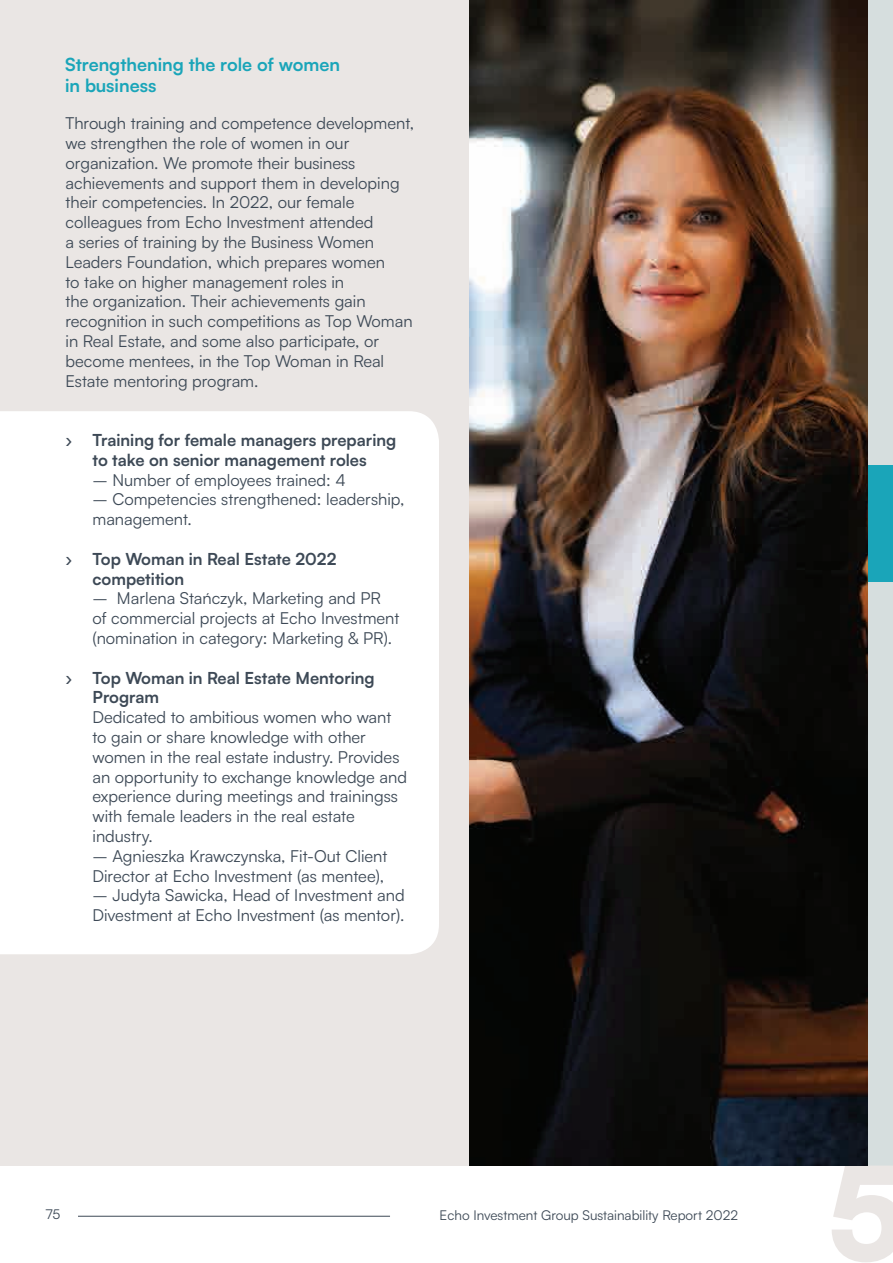
<style>
.page{position:relative;width:893px;height:1263px;background:#fff}
.page>*{position:absolute;margin:0;border:0;box-sizing:border-box;transform-origin:0 0}
.t1{font:700 18px/21.6px "Satoshi";color:#1aa5b9}
.t2{font:16.5px/19.8px "Satoshi";color:#3d4956}
.t3{font:700 16.5px/19.8px "Satoshi";color:#3d4956}
.t4{font:13.5px "Satoshi";color:#3d4956}
.s1{font-weight:500}
</style>
<div class="page">
<div style="left:0;top:0;width:867px;height:1165px;background:#eae6e4"></div>
<hr style="left:78px;top:1216px;width:312px;height:1px;background:#3d4956">
<div style="left:867px;top:0;width:26px;height:1168px;background:#d6dede"></div>
<svg style="left:832px;top:1165px;width:61px;height:97px"></svg>
<div style="left:867px;top:465px;width:26px;height:116px;background:#1aa5b9"></div>
<div style="left:0;top:411px;width:439px;height:543px;background:#fff"></div>
<img style="left:470px;top:0;width:397px;height:1165px">
<p class="t1" style="left:65px;top:52px;width:276px">Strengthening the role of women in business</p>
<p class="t2" style="left:65px;top:113px;width:350px">Through training and competence development, we strengthen the role of women in our organization. We promote their business achievements and support them in developing their competencies. In 2022, our female colleagues from Echo Investment attended<br>a series of training by the Business Women Leaders Foundation, which prepares women<br>to take on higher management roles in<br>the organization. Their achievements gain recognition in such competitions as Top Woman in Real Estate, and some also participate, or become mentees, in the Top Woman in Real Estate mentoring program.</p>
<p class="t3" style="left:65px;top:429px;width:332px;text-align:center"><span class="s1">›</span> Training for female managers preparing to take on senior management roles</p>
<p class="t2" style="left:92px;top:469px;width:255px">– Number of employees trained: 4</p>
<p class="t2" style="left:92px;top:489px;width:313px">– Competencies strengthened: leadership, management.</p>
<p class="t3" style="left:92px;top:548px;width:245px;text-indent:-27px"><span class="s1">›</span> Top Woman in Real Estate 2022 competition</p>
<p class="t2" style="left:92px;top:588px;width:308px">– Marlena Stańczyk, Marketing and PR<br>of commercial projects at Echo Investment (nomination in category: Marketing &amp; PR).</p>
<p class="t3" style="left:92px;top:667px;width:284px;text-indent:-27px"><span class="s1">›</span> Top Woman in Real Estate Mentoring<br>Program</p>
<p class="t2" style="left:92px;top:707px;width:316px">Dedicated to ambitious women who want to gain or share knowledge with other women in the real estate industry. Provides an opportunity to exchange knowledge and experience during meetings and trainingss with female leaders in the real estate industry.</p>
<p class="t2" style="left:92px;top:845px;width:296px">– Agnieszka Krawczynska, Fit-Out Client<br>Director at Echo Investment (as mentee),</p>
<p class="t2" style="left:92px;top:885px;width:314px">– Judyta Sawicka, Head of Investment and<br>Divestment at Echo Investment (as mentor).</p>
<p class="t4" style="left:46px;top:1205px;width:16px">75</p>
<p class="t4" style="left:440px;top:1206px;width:300px">Echo Investment Group Sustainability Report 2022</p>
</div>
